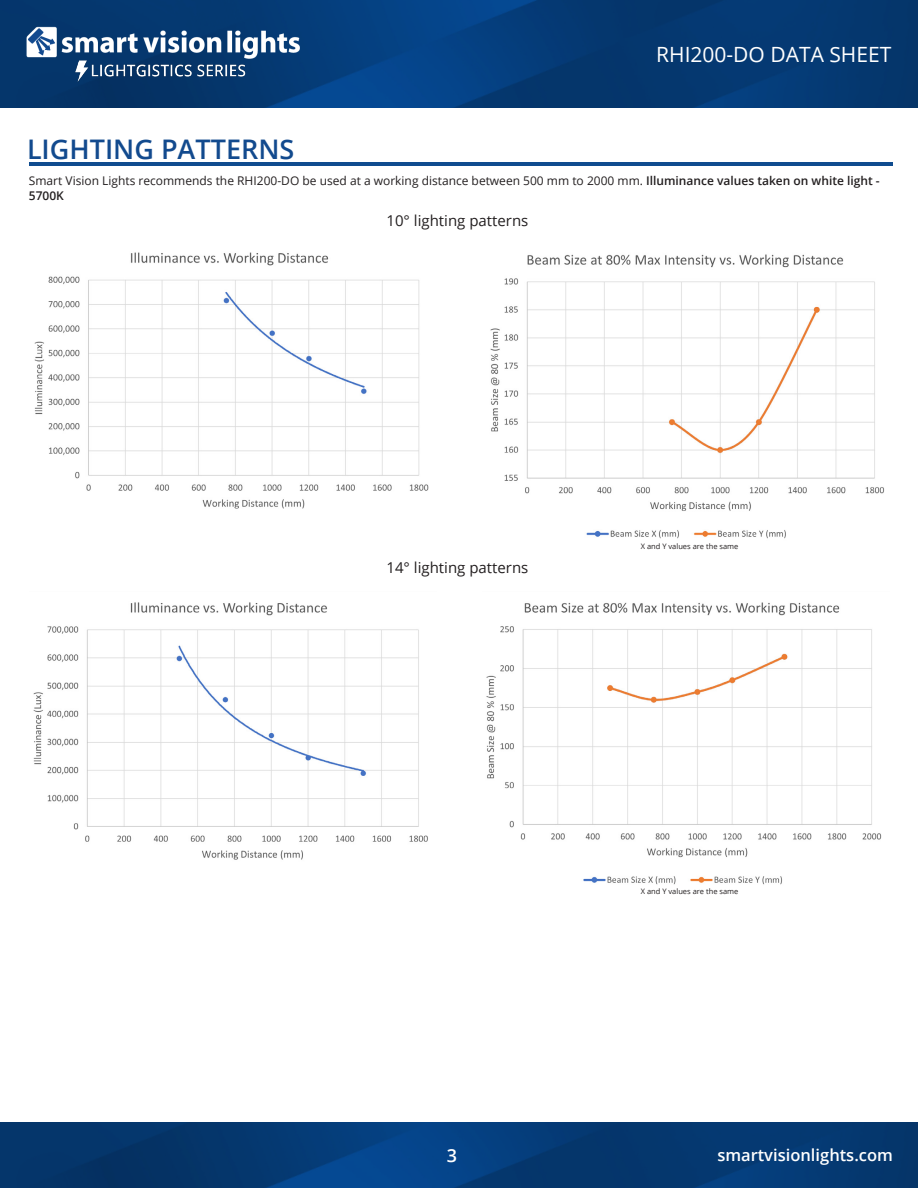
<style>
.page{position:relative;width:918px;height:1188px;background:#fff}
.page>*{position:absolute;margin:0;border:0;box-sizing:border-box;transform-origin:0 0}
.t1{font:600 27px "Open Sans";color:#124a8e}
.t2{font:21px "Open Sans";color:#fff}
.t3{font:600 18px "Open Sans";color:#fff}
.t4{font:600 16.5px "Open Sans";color:#fff}
.t5{font:15px "Open Sans";color:#231f20}
.t6{font:12px/14.4px "Open Sans";color:#231f20}
.t7{font:7.5px "Open Sans";color:#231f20}
.s1{font-weight:600}
</style>
<div class="page">
<img style="left:0;top:1123px;width:918px;height:65px">
<img style="left:0;top:0;width:918px;height:108px">
<img style="left:19px;top:25px;width:286px;height:34px">
<img style="left:75px;top:60px;width:174px;height:22px">
<img style="left:490px;top:254px;width:394px;height:285px">
<hr style="left:29px;top:163px;width:864px;height:3px;background:#0f4c8f">
<img style="left:34px;top:252px;width:395px;height:257px">
<img style="left:33px;top:602px;width:395px;height:258px">
<img style="left:486px;top:602px;width:396px;height:283px">
<h1 class="t1" style="left:27px;top:131px;width:269px">LIGHTING PATTERNS</h1>
<h2 class="t2" style="left:656px;top:40px;width:237px">RHI200-DO DATA SHEET</h2>
<p class="t6" style="left:29px;top:174px;width:852px">Smart Vision Lights recommends the RHI200-DO be used at a working distance between 500 mm to 2000 mm. <span class="s1">Illuminance values taken on white light -<br>5700K</span></p>
<p class="t5" style="left:386px;top:211px;width:143px">10° lighting patterns</p>
<p class="t5" style="left:386px;top:558px;width:143px">14° lighting patterns</p>
<p class="t7" style="left:641px;top:542px;width:99px">X and Y values are the same</p>
<p class="t7" style="left:641px;top:887px;width:99px">X and Y values are the same</p>
<h3 class="t3" style="left:447px;top:1143px;width:12px">3</h3>
<h3 class="t4" style="left:717px;top:1144px;width:177px">smartvisionlights.com</h3>
</div>
